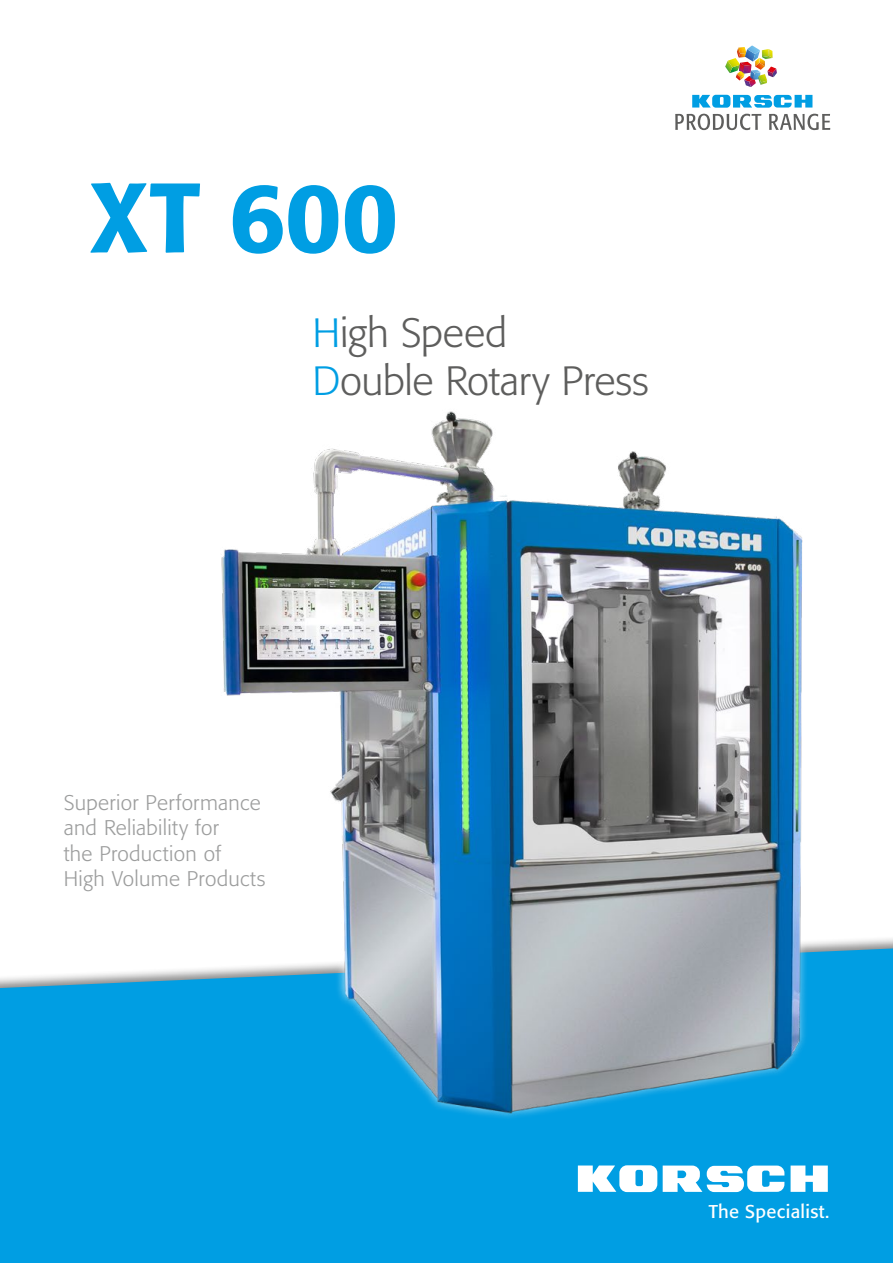
<style>
.page{position:relative;width:893px;height:1263px;background:#fff}
.page>*{position:absolute;margin:0;border:0;box-sizing:border-box;transform-origin:0 0}
.t1{font:500 97.5px "Formata";color:#009ee3}
.t2{font:300 40.5px/48.6px "Formata";letter-spacing:-.01em;color:#5e5e5d}
.t3{font:300 21px/25.2px "Formata";letter-spacing:.015em;color:#9c9d9d}
.t4{font:18.3px "Formata";letter-spacing:.02em;color:#fff}
.s1{color:#009ee3}
</style>
<div class="page">
<div style="left:0;top:1197px;width:893px;height:66px;background:#009ee3"></div>
<img style="left:0;top:411px;width:893px;height:786px">
<svg style="left:692px;top:95px;width:120px;height:13px"></svg>
<svg style="left:675px;top:114px;width:86px;height:16px"></svg>
<svg style="left:769px;top:114px;width:61px;height:16px"></svg>
<img style="left:725px;top:45px;width:52px;height:42px">
<h1 class="t1" style="left:89px;top:158px;width:310px">XT 600</h1>
<h2 class="t2" style="left:313px;top:308px;width:338px"><span class="s1">H</span>igh Speed<br><span class="s1">D</span>ouble Rotary Press</h2>
<p class="t3" style="left:64px;top:790px;width:203px">Superior Performance and Reliability for<br>the Production of<br>High Volume Products</p>
<p class="t4" style="left:709px;top:1200px;width:122px">The Specialist.</p>
</div>
